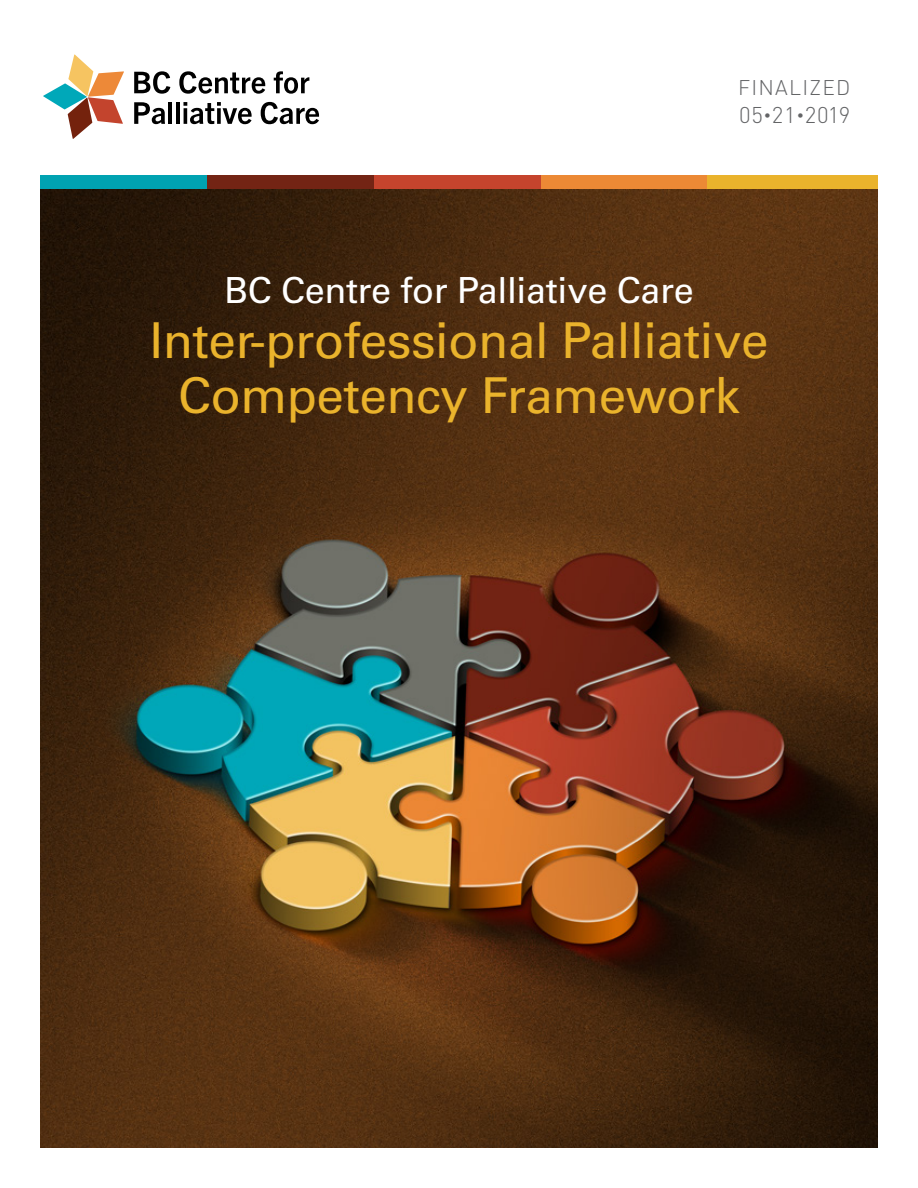
<style>
.page{position:relative;width:918px;height:1188px;background:#fff}
.page>*{position:absolute;margin:0;border:0;box-sizing:border-box;transform-origin:0 0}
.t1{font:49.5px/55.2px "Univers LT Std";letter-spacing:-.01em;color:#eab32c;text-align:center}
.t2{font:36px "Univers LT Std";letter-spacing:-.01em;color:#fff}
.t3{font:300 22.5px "DIN";letter-spacing:.04em;color:#636466}
.t4{font:300 21px "DIN";letter-spacing:.06em;color:#636466}
.s1{font-size:13.5px}
</style>
<div class="page">
<img style="left:40px;top:189px;width:838px;height:959px">
<svg style="left:43px;top:54px;width:81px;height:85px"></svg>
<svg style="left:134px;top:71px;width:36px;height:23px"></svg>
<svg style="left:179px;top:71px;width:86px;height:23px"></svg>
<svg style="left:274px;top:71px;width:35px;height:23px"></svg>
<svg style="left:134px;top:102px;width:31px;height:22px"></svg>
<hr style="left:168px;top:102px;width:4px;height:22px;background:#000">
<hr style="left:176px;top:102px;width:4px;height:22px;background:#000">
<svg style="left:183px;top:102px;width:69px;height:22px"></svg>
<svg style="left:261px;top:102px;width:58px;height:22px"></svg>
<div style="left:707px;top:176px;width:171px;height:13px;background:#eab32c"></div>
<div style="left:540px;top:176px;width:167px;height:13px;background:#ec8935"></div>
<div style="left:374px;top:176px;width:166px;height:13px;background:#c5442d"></div>
<div style="left:207px;top:176px;width:167px;height:13px;background:#732414"></div>
<div style="left:41px;top:176px;width:166px;height:13px;background:#00a2b1"></div>
<p class="t4" style="left:738px;top:74px;width:114px">FINALIZED</p>
<p class="t3" style="left:739px;top:101px;width:113px">05<span class="s1">•</span>21<span class="s1">•</span>2019</p>
<p class="t2" style="left:224px;top:268px;width:471px">BC Centre for Palliative Care</p>
<p class="t1" style="left:149px;top:313px;width:621px">Inter-professional Palliative<br>Competency Framework</p>
</div>
